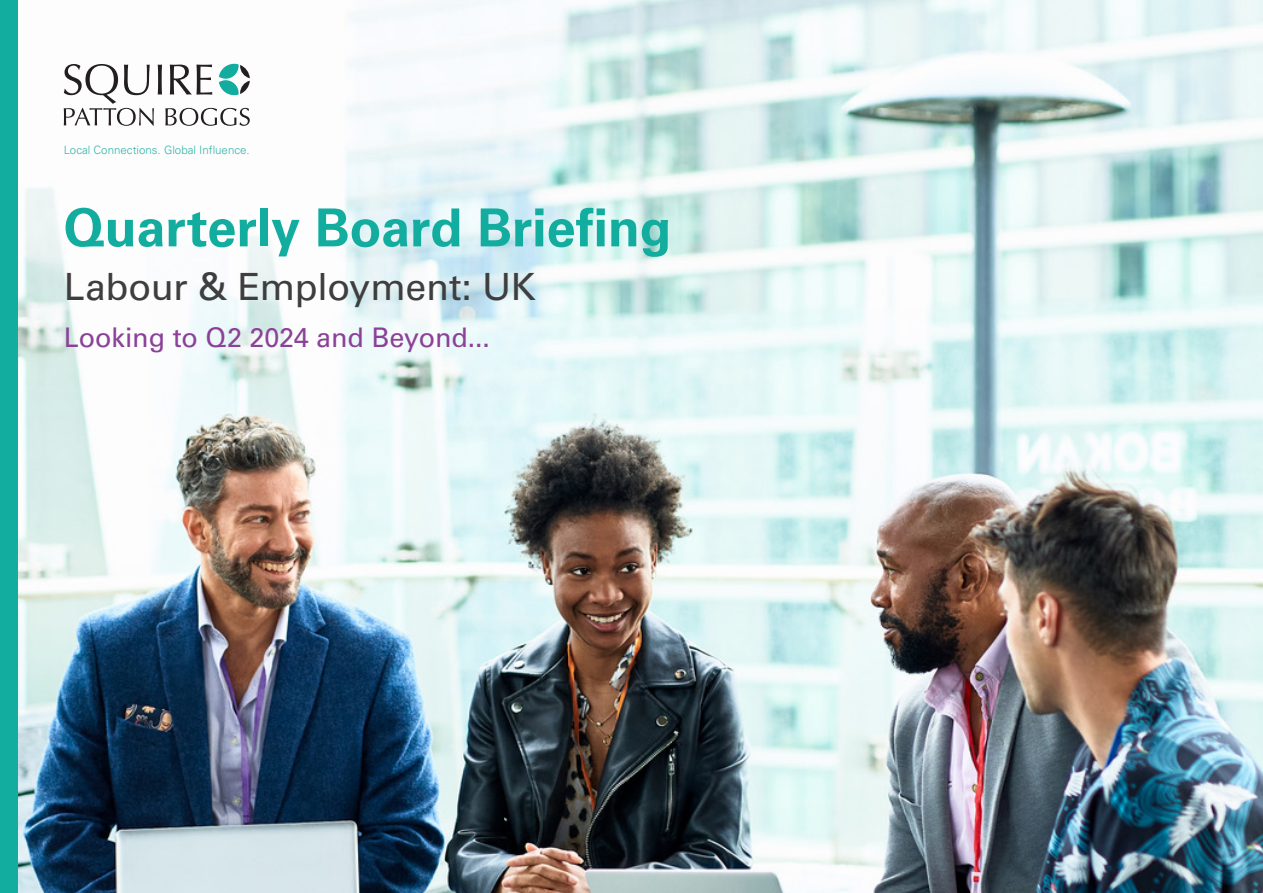
<style>
.page{position:relative;width:1263px;height:893px;background:#fff}
.page>*{position:absolute;margin:0;border:0;box-sizing:border-box;transform-origin:0 0}
.Cover_Title{font:700 52.5px "Univers LTCYR 65";letter-spacing:-.005em;color:#12ad9f}
.Cover_Title-2{font:37.5px "Univers LTCYR 55 Roman";letter-spacing:-.01em;color:#3e3e3f}
.Cover_Title-3{font:27px "Univers LTCYR 55 Roman";letter-spacing:-.005em;color:#8b4198}
.Body{font:300 11.55px "Univers LTCYR 45";color:#31b3a8}
</style>
<div class="page">
<img style="left:18px;top:0;width:1245px;height:893px">
<div style="left:0;top:0;width:18px;height:893px;background:#12ad9f"></div>
<svg style="left:64px;top:64px;width:186px;height:62px"></svg>
<p class="Body" style="left:64px;top:143px;width:188px">Local Connections. Global Influence.</p>
<p class="Cover_Title" style="left:64px;top:191px;width:609px">Quarterly Board Briefing</p>
<p class="Cover_Title-2" style="left:64px;top:261px;width:474px">Labour &amp; Employment: UK</p>
<p class="Cover_Title-3" style="left:64px;top:319px;width:428px">Looking to Q2 2024 and Beyond...</p>
</div>
